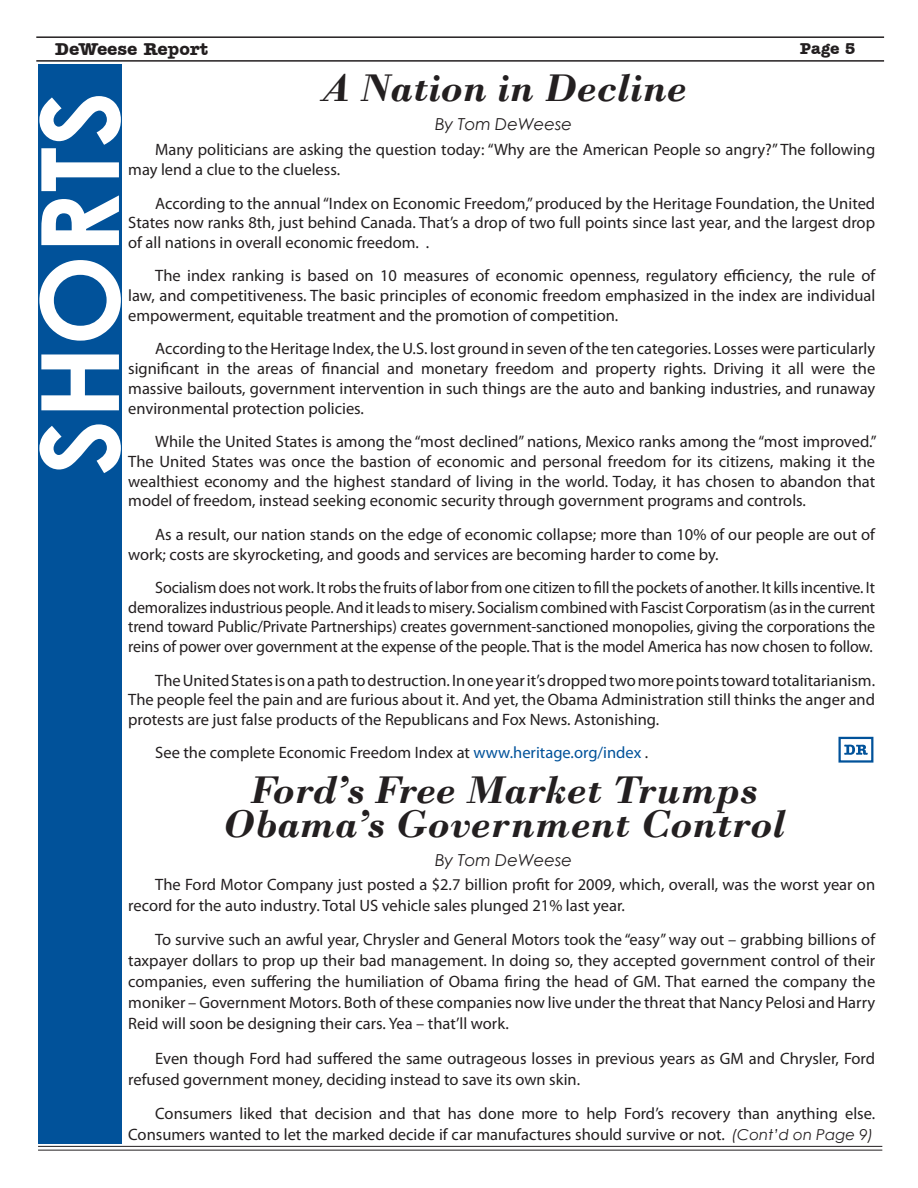
<style>
.page{position:relative;width:918px;height:1188px;background:#fff}
.page>*{position:absolute;margin:0;border:0;box-sizing:border-box;transform-origin:0 0}
.t1{font:700 108px "Century Gothic";color:#fff}
.t2{font:italic 700 40.5px/34.5px "Bodoni";color:#231f20;text-align:center}
.t3{font:700 18px "Amer Typewriter IT Cby BT";color:#231f20}
.t4{font:16.5px/19.8px "Myriad Pro";color:#231f20;text-align:justify}
.t5{font:italic 16.5px "Century Gothic";letter-spacing:-.005em;color:#231f20}
.t6{font:700 16.5px "Amer Typewriter IT Cby BT";color:#231f20}
.s1{color:#01529a}
.s2{font-family:"Century Gothic";font-style:italic;font-size:15px}
</style>
<div class="page">
<div style="left:38px;top:64px;width:84px;height:1080px;background:#01529a"></div>
<div style="left:838px;top:737px;width:35px;height:26px;border:2px solid #01529a"></div>
<svg style="left:844px;top:745px;width:24px;height:10px"></svg>
<hr style="left:39px;top:1146px;width:843px;height:1px;background:#231f20">
<hr style="left:39px;top:1150px;width:843px;height:1px;background:#231f20">
<hr style="left:37px;top:36px;width:846px;height:2px;background:#231f20">
<hr style="left:37px;top:60px;width:846px;height:2px;background:#231f20">
<p class="t3" style="left:55px;top:37px;width:155px">DeWeese Report</p>
<p class="t6" style="left:800px;top:38px;width:41px">Page</p>
<h2 class="t2" style="left:321px;top:71px;width:368px">A Nation in Decline</h2>
<p class="t5" style="left:435px;top:112px;width:139px">By Tom DeWeese</p>
<h1 class="t1" style="left:-2px;top:475px;width:386px;rotate:-90deg">Shorts</h1>
<p class="t4" style="left:128px;top:140px;width:749px;text-indent:27px">Many politicians are asking the question today: “Why are the American People so angry?” The following may lend a clue to the clueless.</p>
<p class="t4" style="left:128px;top:193px;width:749px;text-indent:27px">According to the annual “Index on Economic Freedom,” produced by the Heritage Foundation, the United States now ranks 8th, just behind Canada. That’s a drop of two full points since last year, and the largest drop of all nations in overall economic freedom. .</p>
<p class="t4" style="left:128px;top:266px;width:749px;text-indent:27px">The index ranking is based on 10 measures of economic openness, regulatory efficiency, the rule of law, and competitiveness. The basic principles of economic freedom emphasized in the index are individual empowerment, equitable treatment and the promotion of competition.</p>
<p class="t4" style="left:128px;top:339px;width:749px;text-indent:27px">According to the Heritage Index, the U.S. lost ground in seven of the ten categories. Losses were particularly significant in the areas of financial and monetary freedom and property rights. Driving it all were the massive bailouts, government intervention in such things are the auto and banking industries, and runaway environmental protection policies.</p>
<p class="t4" style="left:128px;top:431px;width:750px;text-indent:27px">While the United States is among the “most declined” nations, Mexico ranks among the “most improved.” The United States was once the bastion of economic and personal freedom for its citizens, making it the wealthiest economy and the highest standard of living in the world. Today, it has chosen to abandon that model of freedom, instead seeking economic security through government programs and controls.</p>
<p class="t4" style="left:128px;top:524px;width:748px;text-indent:27px">As a result, our nation stands on the edge of economic collapse; more than 10% of our people are out of work; costs are skyrocketing, and goods and services are becoming harder to come by.</p>
<p class="t4" style="left:128px;top:577px;width:749px;text-indent:27px">Socialism does not work. It robs the fruits of labor from one citizen to fill the pockets of another. It kills incentive. It demoralizes industrious people. And it leads to misery. Socialism combined with Fascist Corporatism (as in the current trend toward Public/Private Partnerships) creates government-sanctioned monopolies, giving the corporations the reins of power over government at the expense of the people. That is the model America has now chosen to follow.</p>
<p class="t4" style="left:128px;top:670px;width:748px;text-indent:27px">The United States is on a path to destruction. In one year it’s dropped two more points toward totalitarianism.<br>The people feel the pain and are furious about it. And yet, the Obama Administration still thinks the anger and protests are just false products of the Republicans and Fox News. Astonishing.</p>
<p class="t4" style="left:155px;top:743px;width:495px">See the complete Economic Freedom Index at <span class="s1">www.heritage.org/index</span> .</p>
<h2 class="t2" style="left:222px;top:773px;width:565px">Ford’s Free Market Trumps<br>Obama’s Government Control</h2>
<p class="t5" style="left:435px;top:848px;width:139px">By Tom DeWeese</p>
<p class="t4" style="left:128px;top:874px;width:748px;line-height:21px;text-indent:27px">The Ford Motor Company just posted a $2.7 billion profit for 2009, which, overall, was the worst year on record for the auto industry. Total US vehicle sales plunged 21% last year.</p>
<p class="t4" style="left:128px;top:929px;width:749px;line-height:21px;text-indent:27px">To survive such an awful year, Chrysler and General Motors took the “easy” way out – grabbing billions of taxpayer dollars to prop up their bad management. In doing so, they accepted government control of their companies, even suffering the humiliation of Obama firing the head of GM. That earned the company the moniker – Government Motors. Both of these companies now live under the threat that Nancy Pelosi and Harry Reid will soon be designing their cars. Yea – that’ll work.</p>
<p class="t4" style="left:128px;top:1048px;width:748px;line-height:21px;text-indent:27px">Even though Ford had suffered the same outrageous losses in previous years as GM and Chrysler, Ford refused government money, deciding instead to save its own skin.</p>
<p class="t4" style="left:128px;top:1103px;width:749px;line-height:21px;text-align:right">Consumers liked that decision and that has done more to help Ford’s recovery than anything else.<br>Consumers wanted to let the marked decide if car manufactures should survive or not. <span class="s2">(Cont’d on Page 9)</span></p>
</div>
